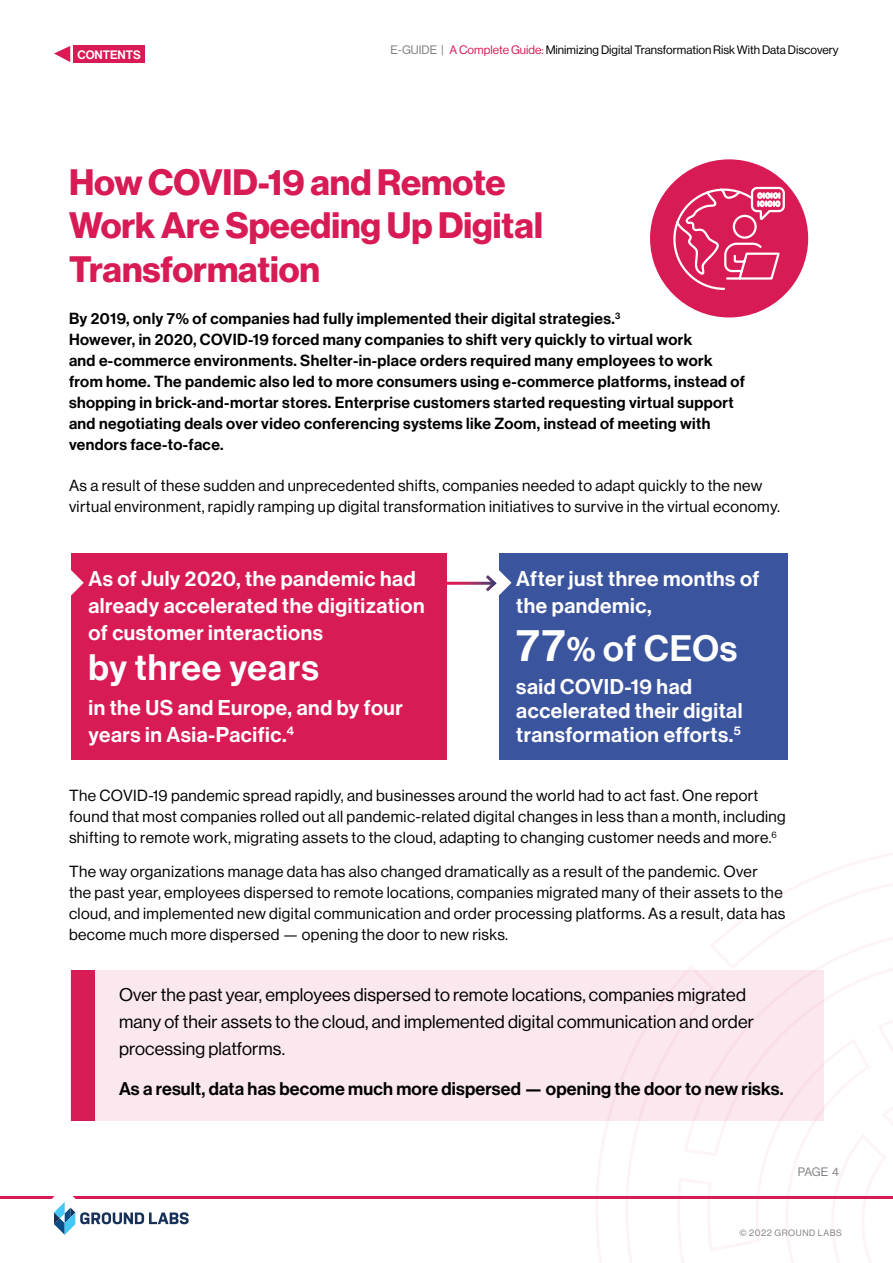
<style>
.page{position:relative;width:893px;height:1263px;background:#fff}
.page>*{position:absolute;margin:0;border:0;box-sizing:border-box;transform-origin:0 0}
.t1{font:36px/43.2px "N Haas Grotesk DS Pro 75 Bd";color:#d81b55}
.t2{font:36px "N Haas Grotesk DS Pro 65 Md";letter-spacing:.025em;color:#fff}
.t3{font:21px/27px "N Haas Grotesk DS Pro 65 Md";letter-spacing:.025em;color:#fff}
.t4{font:18px/27px "N Haas Grotesk DS Pro 55 Rg";letter-spacing:.01em;color:#000}
.t5{font:18px "N Haas Grotesk DS Pro 65 Md";letter-spacing:.01em;color:#000}
.t6{font:15.75px/21px "N Haas Grotesk DS Pro 55 Rg";letter-spacing:.025em;color:#000}
.t7{font:15.75px/21px "N Haas Grotesk DS Pro 65 Md";letter-spacing:.025em;color:#000}
.t8{font:12px "N Haas Grotesk DS Pro 55 Rg";color:#000}
.t9{font:12px "N Haas Grotesk DS Pro 65 Md";color:#fff}
.t10{font:12px "N Haas Grotesk DS Pro 55 Rg";color:#808285}
.t11{font:9px "N Haas Grotesk DS Pro 55 Rg";letter-spacing:.065em;color:#808285}
.s1{color:#808285}
.s2{color:#d81b55}
.s3{font-size:45px}
.s4{font-size:34.5px}
</style>
<div class="page">
<div style="left:73px;top:45px;width:72px;height:18px;background:#d81b55"></div>
<svg style="left:54px;top:46px;width:16px;height:16px"></svg>
<svg style="left:596px;top:853px;width:297px;height:410px"></svg>
<div style="left:650px;top:159px;width:158px;height:158px;background:#d81b55;border-radius:50%"></div>
<svg style="left:673px;top:186px;width:112px;height:104px"></svg>
<div style="left:71px;top:553px;width:376px;height:206px;background:#d81b55"></div>
<div style="left:499px;top:553px;width:289px;height:206px;background:#3b549e"></div>
<svg style="left:71px;top:570px;width:13px;height:26px"></svg>
<hr style="left:419px;top:582px;width:75px;height:3px;background:#fff">
<svg style="left:474px;top:570px;width:38px;height:26px"></svg>
<div style="left:70px;top:970px;width:754px;height:151px;background:#fbe8ee"></div>
<div style="left:71px;top:970px;width:24px;height:151px;background:#d81b55"></div>
<hr style="left:0;top:1196px;width:893px;height:3px;background:#d81b55">
<svg style="left:51px;top:1196px;width:138px;height:39px"></svg>
<p class="t9" style="left:78px;top:47px;width:65px">CONTENTS</p>
<p class="t8" style="left:390px;top:43px;width:450px"><span class="s1">E-GUIDE |</span> <span class="s2">A Complete Guide:</span> Minimizing Digital Transformation Risk With Data Discovery</p>
<h1 class="t1" style="left:69px;top:162px;width:475px">How COVID-19 and Remote<br>Work Are Speeding Up Digital<br>Transformation</h1>
<p class="t7" style="left:69px;top:308px;width:678px">By 2019, only 7% of companies had fully implemented their digital strategies.<sup>3<br></sup>However, in 2020, COVID-19 forced many companies to shift very quickly to virtual work<br>and e-commerce environments. Shelter-in-place orders required many employees to work from home. The pandemic also led to more consumers using e-commerce platforms, instead of shopping in brick-and-mortar stores. Enterprise customers started requesting virtual support and negotiating deals over video conferencing systems like Zoom, instead of meeting with vendors face-to-face.</p>
<p class="t6" style="left:69px;top:475px;width:712px">As a result of these sudden and unprecedented shifts, companies needed to adapt quickly to the new virtual environment, rapidly ramping up digital transformation initiatives to survive in the virtual economy.</p>
<h2 class="t3" style="left:88px;top:565px;width:338px">As of July 2020, the pandemic had already accelerated the digitization of customer interactions</h2>
<h1 class="t2" style="left:88px;top:646px;width:232px">by three years</h1>
<h2 class="t3" style="left:88px;top:695px;width:316px">in the US and Europe, and by four years in Asia-Pacific.<sup>4</sup></h2>
<h2 class="t3" style="left:516px;top:565px;width:245px">After just three months of the pandemic,</h2>
<h1 class="t2" style="left:516px;top:628px;width:223px"><span class="s3">77</span><span class="s4">%</span> of CEOs</h1>
<h2 class="t3" style="left:516px;top:675px;width:228px;line-height:24px">said COVID-19 had accelerated their digital transformation efforts.<sup>5</sup></h2>
<p class="t6" style="left:69px;top:785px;width:718px">The COVID-19 pandemic spread rapidly, and businesses around the world had to act fast. One report found that most companies rolled out all pandemic-related digital changes in less than a month, including shifting to remote work, migrating assets to the cloud, adapting to changing customer needs and more.<sup>6</sup></p>
<p class="t6" style="left:69px;top:861px;width:718px">The way organizations manage data has also changed dramatically as a result of the pandemic. Over<br>the past year, employees dispersed to remote locations, companies migrated many of their assets to the cloud, and implemented new digital communication and order processing platforms. As a result, data has become much more dispersed — opening the door to new risks.</p>
<p class="t4" style="left:119px;top:981px;width:636px">Over the past year, employees dispersed to remote locations, companies migrated many of their assets to the cloud, and implemented digital communication and order processing platforms.</p>
<p class="t5" style="left:119px;top:1078px;width:666px">As a result, data has become much more dispersed — opening the door to new risks.</p>
<p class="t10" style="left:798px;top:1165px;width:42px">PAGE 4</p>
<p class="t11" style="left:739px;top:1228px;width:104px">© 2022 GROUND LABS</p>
</div>
